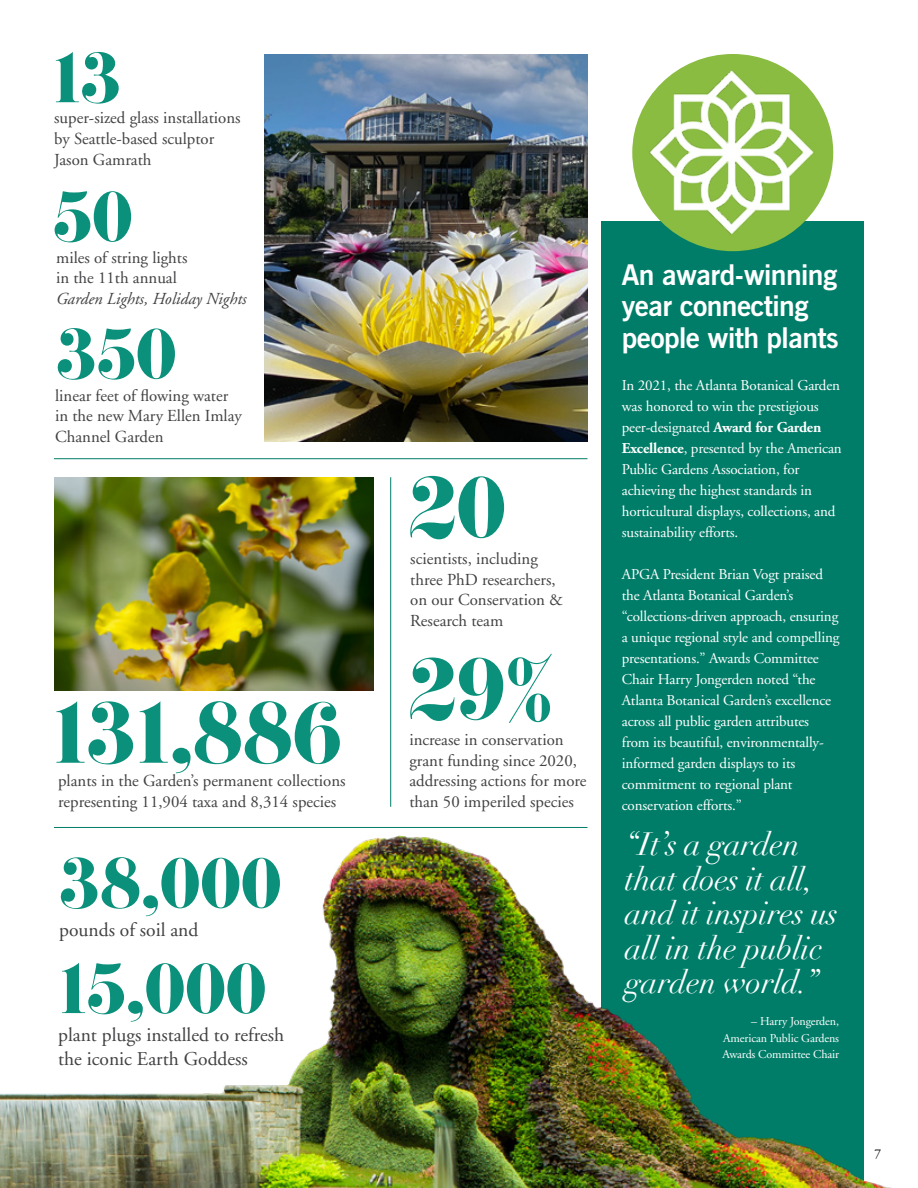
<style>
.page{position:relative;width:918px;height:1188px;background:#fff}
.page>*{position:absolute;margin:0;border:0;box-sizing:border-box;transform-origin:0 0}
.t1{font:75px "Eloquent JF Pro";color:#0b907c}
.t2{font:61.5px/105.4px "Eloquent JF Pro";color:#0b907c}
.t3{font:italic 31.5px/34.5px "Didot";letter-spacing:-.01em;color:#fff}
.t4{font:700 28.5px/31.5px "News Gothic BT";letter-spacing:-.02em;color:#fff}
.t5{font:19.5px/24px "Adobe Garamond";color:#414042}
.t6{font:16.8px/20.7px "Adobe Garamond";color:#414042}
.t7{font:italic 16.8px "Adobe Garamond";color:#414042}
.t8{font:15px/21px "Adobe Garamond";letter-spacing:-.01em;color:#fff}
.t9{font:13.5px "Adobe Garamond";color:#000}
.t10{font:12px/16.5px "Adobe Garamond";letter-spacing:-.01em;color:#fff;text-align:justify}
.s1{font-weight:700}
</style>
<div class="page">
<div style="left:602px;top:222px;width:262px;height:739px;background:#007d68"></div>
<img style="left:0;top:836px;width:891px;height:352px">
<hr style="left:54px;top:827px;width:534px;height:1px;background:#007d68">
<hr style="left:54px;top:458px;width:534px;height:1px;background:#007d68">
<img style="left:54px;top:477px;width:319px;height:213px">
<img style="left:265px;top:54px;width:323px;height:388px">
<hr style="left:390px;top:477px;width:1px;height:330px;background:#007d68">
<div style="left:632px;top:54px;width:201px;height:197px;background:#89bc40;border-radius:50%"></div>
<img style="left:645px;top:68px;width:175px;height:169px">
<svg style="left:0;top:977px;width:21px;height:57px"></svg>
<div style="left:0;top:742px;width:30px;height:235px;background:#fff"></div>
<h2 class="t2" style="left:53px;top:28px;width:70px">13</h2>
<p class="t6" style="left:54px;top:108px;width:188px">super-sized glass installations by Seattle-based sculptor<br>Jason Gamrath</p>
<h2 class="t2" style="left:53px;top:167px;width:81px">50</h2>
<p class="t6" style="left:56px;top:247px;width:133px">miles of string lights in the 11th annual</p>
<p class="t7" style="left:56px;top:290px;width:192px">Garden Lights, Holiday Nights</p>
<h2 class="t2" style="left:56px;top:304px;width:122px">350</h2>
<p class="t6" style="left:55px;top:385px;width:188px">linear feet of flowing water in the new Mary Ellen Imlay<br>Channel Garden</p>
<h1 class="t1" style="left:53px;top:693px;width:290px">131,886</h1>
<p class="t6" style="left:58px;top:771px;width:289px">plants in the Garden’s permanent collections representing 11,904 taxa and 8,314 species</p>
<h2 class="t2" style="left:59px;top:834px;width:224px">38,000<br>15,000</h2>
<h3 class="t5" style="left:59px;top:918px;width:141px">pounds of soil and</h3>
<h3 class="t5" style="left:58px;top:1024px;width:228px">plant plugs installed to refresh the iconic Earth Goddess</h3>
<h1 class="t1" style="left:408px;top:467px;width:99px">20</h1>
<p class="t6" style="left:410px;top:549px;width:154px">scientists, including three PhD researchers, on our Conservation &amp;<br>Research team</p>
<h1 class="t1" style="left:408px;top:649px;width:147px">29%</h1>
<p class="t6" style="left:409px;top:730px;width:179px">increase in conservation grant funding since 2020, addressing actions for more than 50 imperiled species</p>
<h3 class="t4" style="left:622px;top:259px;width:218px">An award-winning year connecting people with plants</h3>
<p class="t8" style="left:622px;top:375px;width:222px">In 2021, the Atlanta Botanical Garden was honored to win the prestigious peer-designated <span class="s1">Award for Garden Excellence</span>, presented by the American Public Gardens Association, for achieving the highest standards in horticultural displays, collections, and sustainability efforts.</p>
<p class="t8" style="left:622px;top:564px;width:219px">APGA President Brian Vogt praised the Atlanta Botanical Garden’s “collections-driven approach, ensuring a unique regional style and compelling presentations.” Awards Committee Chair Harry Jongerden noted “the Atlanta Botanical Garden’s excellence across all public garden attributes from its beautiful, environmentally&shy;informed garden displays to its commitment to regional plant conservation efforts.”</p>
<h3 class="t3" style="left:625px;top:827px;width:215px">“It’s a garden that does it all, and it inspires us all in the public garden world.”</h3>
<p class="t10" style="left:723px;top:1013px;width:118px;text-indent:29px">– Harry Jongerden, American Public Gardens Awards Committee Chair</p>
<p class="t9" style="left:874px;top:1146px;width:8px">7</p>
</div>
